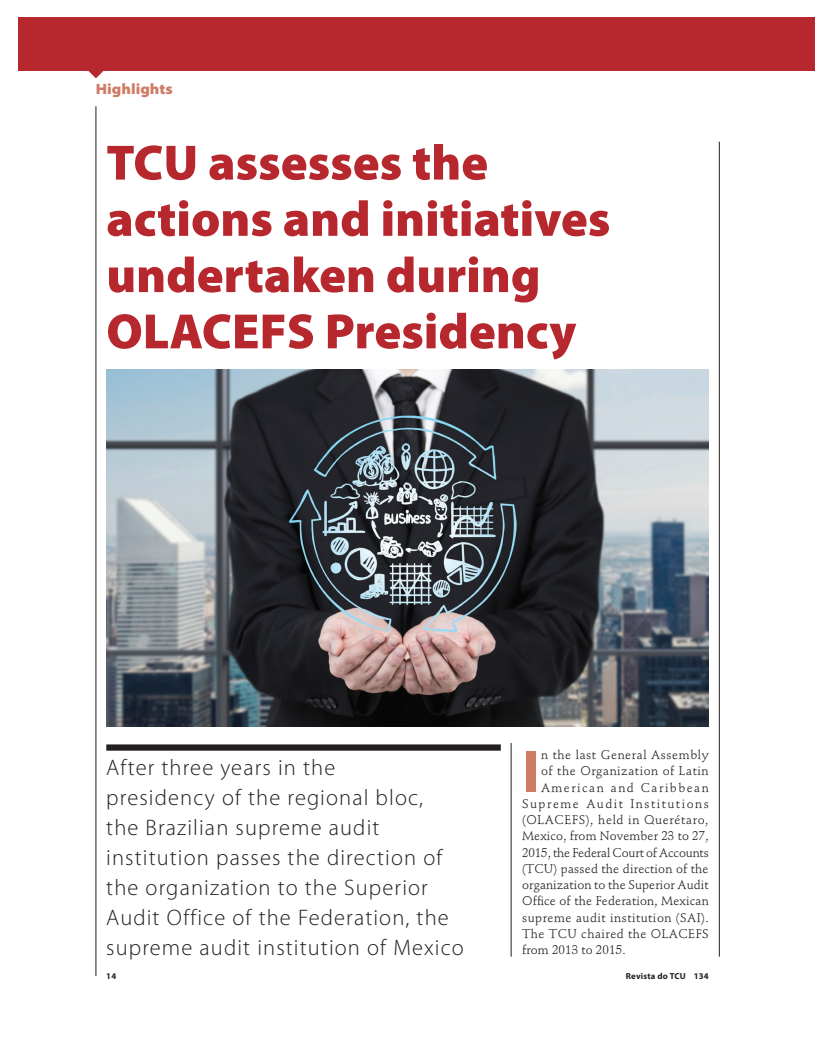
<style>
.page{position:relative;width:815px;height:1063px;background:#fff}
.page>*{position:absolute;margin:0;border:0;box-sizing:border-box;transform-origin:0 0}
.t1{font:700 semi-expanded 60.75px "Myriad Pro";color:#cf7c67}
.t2{font:900 50px/56.2px "Myriad Pro";color:#b7282e}
.t3{font:300 22.5px/30px "Myriad Pro";letter-spacing:.05em;color:#231f20}
.t4{font:900 semi-expanded 15px "Myriad Pro";color:#cf7c67}
.t5{font:12.5px "Stempel Schneidler Std";letter-spacing:.04em;color:#231f20}
.t6{font:12.5px "Stempel Schneidler Std";letter-spacing:.01em;color:#231f20}
.t7{font:12.5px "Stempel Schneidler Std";letter-spacing:.015em;color:#231f20}
.t8{font:12.5px "Stempel Schneidler Std";letter-spacing:-.005em;color:#231f20}
.t9{font:12.5px "Stempel Schneidler Std";letter-spacing:.125em;color:#231f20}
.t10{font:12.5px "Stempel Schneidler Std";letter-spacing:.115em;color:#231f20}
.t11{font:700 8.75px "Myriad Pro";letter-spacing:.02em;color:#231f20}
</style>
<div class="page">
<svg style="left:88px;top:71px;width:15px;height:7px"></svg>
<div style="left:18px;top:18px;width:762px;height:53px;background:#b7282e"></div>
<div style="left:780px;top:18px;width:35px;height:53px;background:#b7282e"></div>
<hr style="left:96px;top:106px;width:1px;height:870px;background:#231f20">
<hr style="left:719px;top:142px;width:1px;height:815px;background:#231f20">
<hr style="left:511px;top:743px;width:1px;height:214px;background:#231f20">
<div style="left:106px;top:744px;width:395px;height:7px;background:#231f20"></div>
<img style="left:106px;top:369px;width:603px;height:358px">
<p class="t4" style="left:96px;top:81px;width:78px">Highlights</p>
<h2 class="t2" style="left:106px;top:135px;width:506px">TCU assesses the actions and initiatives undertaken during<br>OLACEFS Presidency</h2>
<p class="t3" style="left:106px;top:753px;width:359px">After three years in the<br>presidency of the regional bloc,<br>the Brazilian supreme audit institution passes the direction of the organization to the Superior<br>Audit Office of the Federation, the supreme audit institution of Mexico</p>
<h1 class="t1" style="left:522px;top:737px;width:20px">I</h1>
<p class="t5" style="left:541px;top:748px;width:169px">n the last General Assembly</p>
<p class="t5" style="left:541px;top:764px;width:169px">of the Organization of Latin</p>
<p class="t10" style="left:541px;top:780px;width:169px">American and Caribbean</p>
<p class="t9" style="left:522px;top:796px;width:188px">Supreme Audit Institutions</p>
<p class="t5" style="left:522px;top:813px;width:188px">(OLACEFS), held in Querétaro,</p>
<p class="t6" style="left:522px;top:829px;width:188px">Mexico, from November 23 to 27,</p>
<p class="t8" style="left:522px;top:845px;width:188px">2015, the Federal Court of Accounts</p>
<p class="t7" style="left:522px;top:861px;width:188px">(TCU) passed the direction of the</p>
<p class="t6" style="left:522px;top:878px;width:188px">organization to the Superior Audit</p>
<p class="t7" style="left:522px;top:894px;width:188px">Office of the Federation, Mexican</p>
<p class="t5" style="left:522px;top:910px;width:188px">supreme audit institution (SAI).</p>
<p class="t5" style="left:522px;top:926px;width:188px">The TCU chaired the OLACEFS</p>
<p class="t6" style="left:522px;top:943px;width:105px">from 2013 to 2015.</p>
<p class="t11" style="left:106px;top:972px;width:11px">14</p>
<p class="t11" style="left:626px;top:972px;width:84px">Revista do TCU 134</p>
</div>
